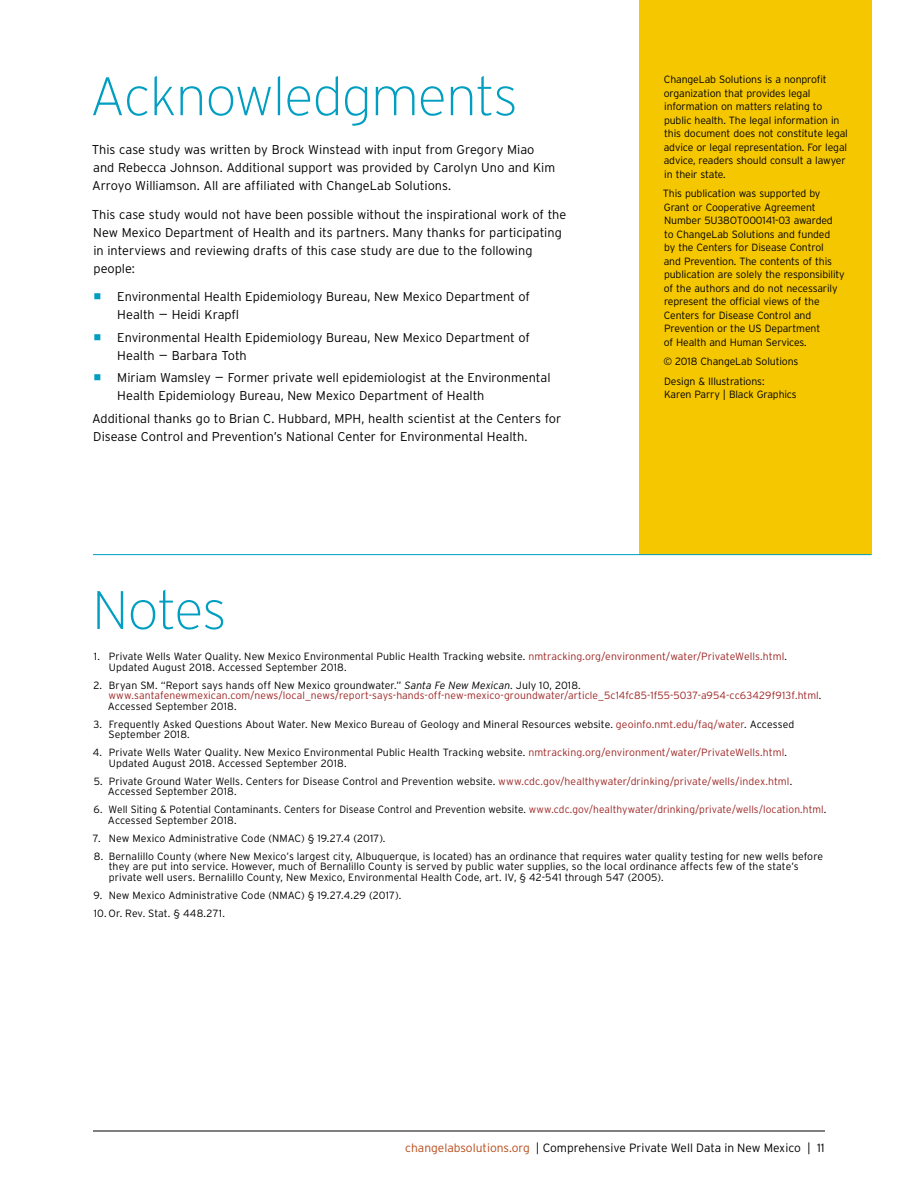
<style>
.page{position:relative;width:918px;height:1188px;background:#fff}
.page>*{position:absolute;margin:0;border:0;box-sizing:border-box;transform-origin:0 0}
.t1{font:200 54px "Interstate";letter-spacing:-.015em;color:#009ec1}
.t2{font:300 12.75px/18px "Interstate";color:#000}
.t3{font:300 12px "Interstate";color:#000}
.t4{font:300 10.5px/13.5px "Interstate";letter-spacing:-.005em;color:#000}
.t5{font:300 10.5px/10.5px "Interstate";letter-spacing:.005em;color:#9d2625}
.t6{font:300 10.5px "Interstate";letter-spacing:.015em;color:#000}
.s1{color:#9d2625}
.s2{color:#000}
.s3{font-style:italic;color:#000}
.s4{color:#b74a17}
</style>
<div class="page">
<div style="left:639px;top:0;width:233px;height:555px;background:#f5c700"></div>
<hr style="left:93px;top:1131px;width:732px;height:1px;background:#000">
<hr style="left:93px;top:554px;width:779px;height:1px;background:#009ec1">
<h1 class="t1" style="left:90px;top:63px;width:430px">Acknowledgments</h1>
<p class="t2" style="left:92px;top:141px;width:465px">This case study was written by Brock Winstead with input from Gregory Miao and Rebecca Johnson. Additional support was provided by Carolyn Uno and Kim<br>Arroyo Williamson. All are affiliated with ChangeLab Solutions.</p>
<p class="t2" style="left:92px;top:205px;width:476px">This case study would not have been possible without the inspirational work of the New Mexico Department of Health and its partners. Many thanks for participating in interviews and reviewing drafts of this case study are due to the following people:</p>
<p class="t2" style="left:117px;top:288px;width:414px">Environmental Health Epidemiology Bureau, New Mexico Department of<br>Health – Heidi Krapfl</p>
<p class="t2" style="left:117px;top:328px;width:414px">Environmental Health Epidemiology Bureau, New Mexico Department of<br>Health – Barbara Toth</p>
<p class="t2" style="left:117px;top:369px;width:435px">Miriam Wamsley – Former private well epidemiologist at the Environmental<br>Health Epidemiology Bureau, New Mexico Department of Health</p>
<p class="t2" style="left:92px;top:409px;width:471px">Additional thanks go to Brian C. Hubbard, MPH, health scientist at the Centers for<br>Disease Control and Prevention’s National Center for Environmental Health.</p>
<p class="t4" style="left:664px;top:73px;width:186px">ChangeLab Solutions is a nonprofit organization that provides legal information on matters relating to public health. The legal information in this document does not constitute legal advice or legal representation. For legal advice, readers should consult a lawyer in their state.</p>
<p class="t4" style="left:663px;top:187px;width:183px">This publication was supported by Grant or Cooperative Agreement Number 5U38OT000141-03 awarded<br>to ChangeLab Solutions and funded<br>by the Centers for Disease Control<br>and Prevention. The contents of this publication are solely the responsibility of the authors and do not necessarily represent the official views of the Centers for Disease Control and Prevention or the US Department<br>of Health and Human Services.</p>
<p class="t4" style="left:664px;top:352px;width:136px;line-height:19.5px">© 2018 ChangeLab Solutions<br>Design &amp; Illustrations:</p>
<p class="t4" style="left:664px;top:388px;width:134px">Karen Parry | Black Graphics</p>
<h1 class="t1" style="left:92px;top:577px;width:136px">Notes</h1>
<p class="t4" style="left:109px;top:651px;width:680px;line-height:10.5px;text-indent:-15px">1. Private Wells Water Quality. New Mexico Environmental Public Health Tracking website. <span class="s1">nmtracking.org/environment/water/PrivateWells.html</span>.<br>Updated August 2018. Accessed September 2018.</p>
<p class="t5" style="left:108px;top:680px;width:715px;text-indent:-14px"><span class="s2">2. Bryan SM. “Report says hands off New Mexico groundwater.”</span> <span class="s3">Santa Fe New Mexican</span><span class="s2">. July 10, 2018. </span>www.santafenewmexican.com/news/local_news/report-says-hands-off-new-mexico-groundwater/article_5c14fc85-1f55-5037-a954-cc63429f913f.html<span class="s2">.<br>Accessed September 2018.</span></p>
<p class="t4" style="left:109px;top:719px;width:687px;line-height:10.5px;text-indent:-15px">3. Frequently Asked Questions About Water. New Mexico Bureau of Geology and Mineral Resources website. <span class="s1">geoinfo.nmt.edu/faq/water</span>. Accessed<br>September 2018.</p>
<p class="t4" style="left:109px;top:747px;width:680px;line-height:10.5px;text-indent:-16px">4. Private Wells Water Quality. New Mexico Environmental Public Health Tracking website. <span class="s1">nmtracking.org/environment/water/PrivateWells.html</span>.<br>Updated August 2018. Accessed September 2018.</p>
<p class="t4" style="left:108px;top:776px;width:686px;line-height:10.5px;text-indent:-14px">5. Private Ground Water Wells. Centers for Disease Control and Prevention website. <span class="s1">www.cdc.gov/healthywater/drinking/private/wells/index.html</span>.<br>Accessed September 2018.</p>
<p class="t4" style="left:108px;top:804px;width:720px;line-height:10.5px;text-indent:-14px">6. Well Siting &amp; Potential Contaminants. Centers for Disease Control and Prevention website. <span class="s1">www.cdc.gov/healthywater/drinking/private/wells/location.html</span>.<br>Accessed September 2018.</p>
<p class="t4" style="left:93px;top:831px;width:294px">7. New Mexico Administrative Code (NMAC) § 19.27.4 (2017).</p>
<p class="t4" style="left:109px;top:851px;width:716px;line-height:10.5px;text-indent:-15px">8. Bernalillo County (where New Mexico’s largest city, Albuquerque, is located) has an ordinance that requires water quality testing for new wells before they are put into service. However, much of Bernalillo County is served by public water supplies, so the local ordinance affects few of the state’s private well users. Bernalillo County, New Mexico, Environmental Health Code, art. IV, § 42-541 through 547 (2005).</p>
<p class="t4" style="left:94px;top:888px;width:309px">9. New Mexico Administrative Code (NMAC) § 19.27.4.29 (2017).</p>
<p class="t6" style="left:94px;top:907px;width:133px">10. Or. Rev. Stat. § 448.271.</p>
<p class="t3" style="left:405px;top:1140px;width:421px"><span class="s4">changelabsolutions.org</span> | Comprehensive Private Well Data in New Mexico | 11</p>
</div>
